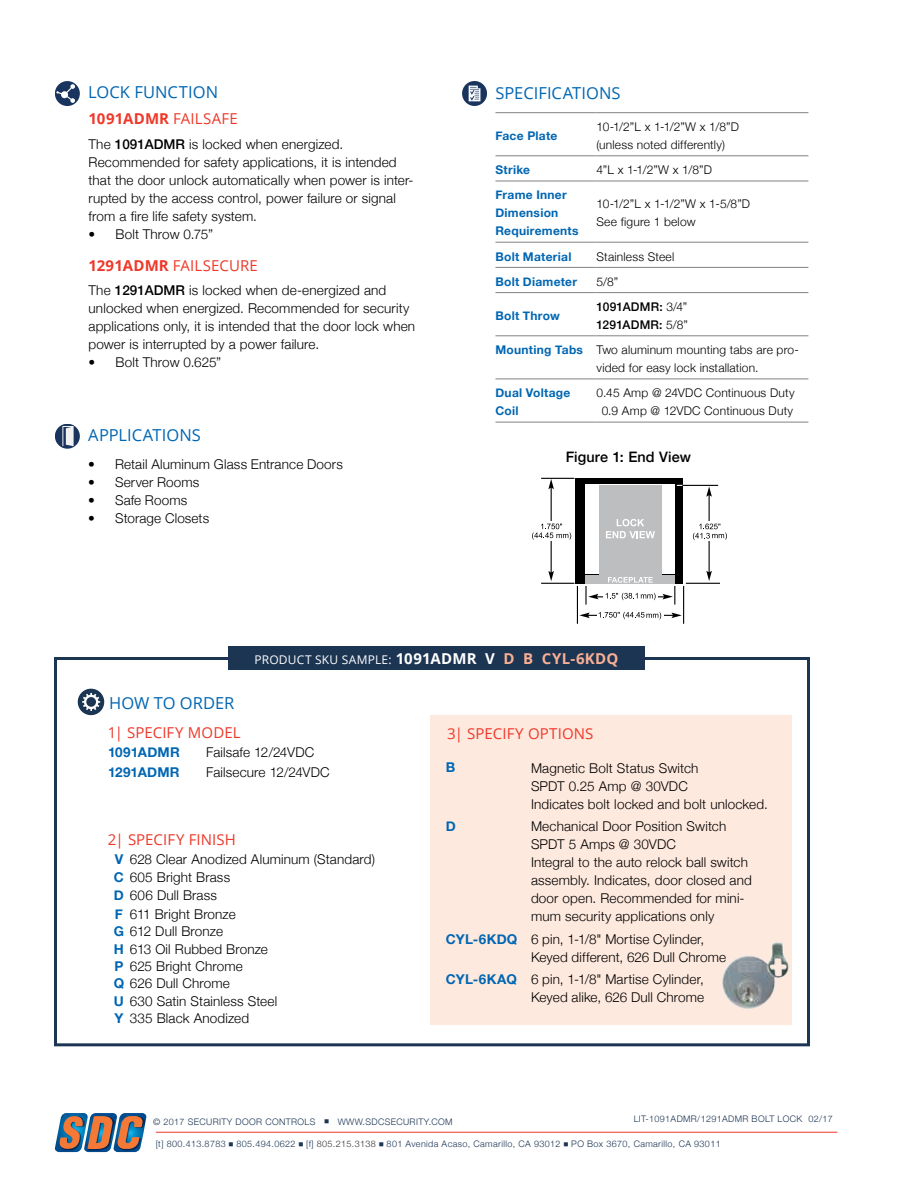
<style>
.page{position:relative;width:918px;height:1188px;background:#fff}
.page>*{position:absolute;margin:0;border:0;box-sizing:border-box;transform-origin:0 0}
.t1{font:16.5px "Open Sans";letter-spacing:.005em;color:#0066b3}
.t2{font:15px "Open Sans";letter-spacing:.005em;color:#ef3829}
.t3{font:700 15px "Open Sans";letter-spacing:.005em;color:#ef3829}
.t4{font:500 14.4px "Helvetica Neue";letter-spacing:.01em;color:#000}
.t5{font:300 13.5px/18px "Helvetica Neue";letter-spacing:.01em;color:#000}
.t6{font:700 13.5px "Helvetica Neue";letter-spacing:.01em;color:#0066b3}
.t7{font:300 12px/18px "Helvetica Neue";letter-spacing:.015em;color:#000}
.t8{font:700 12px/18px "Helvetica Neue";letter-spacing:.02em;color:#0066b3}
.t9{font:12px "Open Sans";letter-spacing:.015em;color:#fff}
.t10{font:500 12px/18px "Helvetica Neue";letter-spacing:.015em;color:#000}
.t11{font:300 9px "Helvetica Neue";letter-spacing:.04em;color:#1c3553}
.s1{font-weight:400}
.s2{font-weight:500}
.s3{font-weight:700}
.s4{font-weight:300}
.s5{font-weight:700;color:#0066b3}
.s6{font-weight:700;font-size:15px}
.s7{font-weight:700;font-size:15px;color:#f9af94}
.s8{color:#343433}
</style>
<div class="page">
<hr style="left:156px;top:1132px;width:681px;height:1px;background:#ef3829">
<svg style="left:54px;top:1113px;width:93px;height:39px"></svg>
<div style="left:54px;top:657px;width:756px;height:389px;border:3px solid #1c3553"></div>
<svg style="left:462px;top:81px;width:25px;height:25px"></svg>
<svg style="left:469px;top:86px;width:11px;height:15px"></svg>
<div style="left:430px;top:716px;width:362px;height:309px;background:#fee9de"></div>
<hr style="left:495px;top:112px;width:102px;height:1px;background:#808285">
<hr style="left:597px;top:112px;width:211px;height:1px;background:#808285">
<hr style="left:495px;top:155px;width:102px;height:1px;background:#808285">
<hr style="left:597px;top:155px;width:211px;height:1px;background:#808285">
<hr style="left:495px;top:181px;width:102px;height:1px;background:#808285">
<hr style="left:597px;top:181px;width:211px;height:1px;background:#808285">
<hr style="left:495px;top:242px;width:102px;height:1px;background:#808285">
<hr style="left:597px;top:242px;width:211px;height:1px;background:#808285">
<hr style="left:495px;top:267px;width:102px;height:1px;background:#808285">
<hr style="left:597px;top:267px;width:211px;height:1px;background:#808285">
<hr style="left:495px;top:292px;width:102px;height:1px;background:#808285">
<hr style="left:597px;top:292px;width:211px;height:1px;background:#808285">
<hr style="left:495px;top:335px;width:102px;height:1px;background:#808285">
<hr style="left:597px;top:335px;width:211px;height:1px;background:#808285">
<hr style="left:495px;top:379px;width:102px;height:1px;background:#808285">
<hr style="left:597px;top:379px;width:211px;height:1px;background:#808285">
<hr style="left:495px;top:422px;width:102px;height:1px;background:#808285">
<hr style="left:597px;top:422px;width:211px;height:1px;background:#808285">
<div style="left:576px;top:478px;width:107px;height:106px;background:#000"></div>
<div style="left:585px;top:484px;width:90px;height:90px;background:#fff"></div>
<div style="left:599px;top:485px;width:62px;height:89px;background:#bcbec0"></div>
<hr style="left:686px;top:583px;width:34px;height:1px;background:#000">
<hr style="left:541px;top:583px;width:33px;height:1px;background:#000">
<hr style="left:541px;top:478px;width:33px;height:1px;background:#000">
<hr style="left:682px;top:485px;width:36px;height:1px;background:#000">
<svg style="left:606px;top:519px;width:49px;height:19px"></svg>
<hr style="left:551px;top:487px;width:1px;height:86px;background:#000">
<svg style="left:548px;top:479px;width:6px;height:10px"></svg>
<svg style="left:548px;top:571px;width:6px;height:10px"></svg>
<hr style="left:709px;top:495px;width:1px;height:78px;background:#000">
<svg style="left:706px;top:486px;width:6px;height:11px"></svg>
<svg style="left:706px;top:571px;width:6px;height:10px"></svg>
<div style="left:530px;top:521px;width:42px;height:20px;background:#fff"></div>
<svg style="left:532px;top:524px;width:39px;height:16px"></svg>
<div style="left:687px;top:521px;width:44px;height:20px;background:#fff"></div>
<div style="left:585px;top:576px;width:90px;height:8px;background:#bcbec0"></div>
<svg style="left:608px;top:577px;width:45px;height:6px"></svg>
<hr style="left:683px;top:586px;width:1px;height:38px;background:#000">
<hr style="left:577px;top:586px;width:1px;height:38px;background:#000">
<hr style="left:588px;top:615px;width:85px;height:1px;background:#000">
<hr style="left:593px;top:596px;width:73px;height:1px;background:#000">
<svg style="left:579px;top:613px;width:11px;height:5px"></svg>
<svg style="left:671px;top:613px;width:11px;height:5px"></svg>
<div style="left:597px;top:606px;width:67px;height:19px;background:#fff"></div>
<svg style="left:599px;top:612px;width:62px;height:7px"></svg>
<svg style="left:585px;top:586px;width:14px;height:19px"></svg>
<svg style="left:663px;top:586px;width:12px;height:19px"></svg>
<div style="left:603px;top:591px;width:55px;height:11px;background:#fff"></div>
<svg style="left:606px;top:593px;width:50px;height:7px"></svg>
<svg style="left:693px;top:524px;width:34px;height:16px"></svg>
<div style="left:79px;top:689px;width:24px;height:25px;background:#1c3553;border-radius:12px"></div>
<div style="left:78px;top:689px;width:26px;height:26px;border:2px solid #1c3553;border-radius:50%"></div>
<svg style="left:82px;top:693px;width:18px;height:18px"></svg>
<div style="left:55px;top:81px;width:25px;height:25px;background:#19345d;border-radius:12px"></div>
<svg style="left:56px;top:84px;width:19px;height:19px"></svg>
<div style="left:228px;top:646px;width:417px;height:24px;background:#1c3553"></div>
<svg style="left:55px;top:424px;width:25px;height:25px"></svg>
<svg style="left:66px;top:428px;width:5px;height:16px"></svg>
<div style="left:63px;top:426px;width:10px;height:20px;border:1px solid #f1f1f1"></div>
<img style="left:722px;top:942px;width:67px;height:67px">
<p class="t1" style="left:88px;top:81px;width:131px">LOCK FUNCTION</p>
<p class="t3" style="left:89px;top:108px;width:151px">1091ADMR <span class="s1">FAILSAFE</span></p>
<p class="t5" style="left:89px;top:135px;width:327px">The <span class="s2">1091ADMR</span> is locked when energized.<br>Recommended for safety applications, it is intended that the door unlock automatically when power is inter&shy;rupted by the access control, power failure or signal from a fire life safety system.</p>
<p class="t5" style="left:89px;top:225px;width:126px">• Bolt Throw 0.75”</p>
<p class="t2" style="left:89px;top:255px;width:171px"><span class="s3">1291ADMR</span> FAILSECURE</p>
<p class="t5" style="left:89px;top:281px;width:328px">The <span class="s2">1291ADMR</span> is locked when de-energized and unlocked when energized. Recommended for security applications only, it is intended that the door lock when power is interrupted by a power failure.</p>
<p class="t5" style="left:89px;top:353px;width:134px">• Bolt Throw 0.625”</p>
<p class="t1" style="left:88px;top:423px;width:114px">APPLICATIONS</p>
<p class="t5" style="left:88px;top:455px;width:256px">• Retail Aluminum Glass Entrance Doors</p>
<p class="t5" style="left:88px;top:473px;width:113px">• Server Rooms</p>
<p class="t5" style="left:88px;top:491px;width:101px">• Safe Rooms</p>
<p class="t5" style="left:88px;top:509px;width:123px">• Storage Closets</p>
<p class="t1" style="left:495px;top:82px;width:127px">SPECIFICATIONS</p>
<p class="t8" style="left:495px;top:127px;width:63px">Face Plate</p>
<p class="t7" style="left:597px;top:118px;width:144px">10-1/2”L x 1-1/2”W x 1/8”D (unless noted differently)</p>
<p class="t8" style="left:495px;top:161px;width:36px">Strike</p>
<p class="t7" style="left:597px;top:161px;width:117px">4”L x 1-1/2”W x 1/8”D</p>
<p class="t8" style="left:495px;top:186px;width:85px">Frame Inner<br>Dimension<br>Requirements</p>
<p class="t7" style="left:597px;top:195px;width:155px">10-1/2”L x 1-1/2”W x 1-5/8”D<br>See figure 1 below</p>
<p class="t8" style="left:495px;top:247px;width:78px">Bolt Material</p>
<p class="t7" style="left:597px;top:247px;width:79px">Stainless Steel</p>
<p class="t8" style="left:495px;top:272px;width:83px">Bolt Diameter</p>
<p class="t7" style="left:597px;top:272px;width:23px">5/8”</p>
<p class="t8" style="left:495px;top:307px;width:66px">Bolt Throw</p>
<p class="t10" style="left:597px;top:298px;width:93px">1091ADMR: <span class="s4">3/4”<br></span>1291ADMR: <span class="s4">5/8”</span></p>
<p class="t7" style="left:597px;top:341px;width:204px;text-indent:-101px"><span class="s5">Mounting Tabs</span> Two aluminum mounting tabs are pro&shy;vided for easy lock installation.</p>
<p class="t8" style="left:495px;top:384px;width:76px">Dual Voltage<br>Coil</p>
<p class="t7" style="left:597px;top:384px;width:200px;text-align:center">0.45 Amp @ 24VDC Continuous Duty<br>0.9 Amp @ 12VDC Continuous Duty</p>
<p class="t4" style="left:566px;top:448px;width:127px">Figure 1: End View</p>
<p class="t1" style="left:109px;top:692px;width:127px">HOW TO ORDER</p>
<p class="t2" style="left:108px;top:722px;width:134px">1| SPECIFY MODEL</p>
<p class="t9" style="left:254px;top:651px;width:365px">PRODUCT SKU SAMPLE: <span class="s6">1091ADMR V</span> <span class="s7">D B CYL-6KDQ</span></p>
<p class="t2" style="left:447px;top:723px;width:148px">3| SPECIFY OPTIONS</p>
<p class="t6" style="left:108px;top:744px;width:73px">1091ADMR</p>
<p class="t5" style="left:206px;top:743px;width:109px">Failsafe 12/24VDC</p>
<p class="t6" style="left:108px;top:764px;width:73px">1291ADMR</p>
<p class="t5" style="left:206px;top:763px;width:125px">Failsecure 12/24VDC</p>
<p class="t2" style="left:108px;top:829px;width:129px">2| SPECIFY FINISH</p>
<p class="t5" style="left:114px;top:851px;width:263px;line-height:17.2px"><span class="s5">V</span> 628 Clear Anodized Aluminum (Standard)<br><span class="s5">C</span> 605 Bright Brass</p>
<p class="t5" style="left:114px;top:886px;width:123px;line-height:18.8px"><span class="s5">D</span> 606 Dull Brass<br><span class="s5">F</span> 611 Bright Bronze</p>
<p class="t5" style="left:114px;top:923px;width:165px;line-height:17.2px"><span class="s5">G</span> 612 Dull Bronze<br><span class="s5">H</span> 613 Oil Rubbed Bronze<br><span class="s5">P</span> 625 Bright Chrome<br><span class="s5">Q</span> 626 Dull Chrome<br><span class="s5">U</span> 630 Satin Stainless Steel<br><span class="s5">Y</span> 335 Black Anodized</p>
<p class="t6" style="left:446px;top:759px;width:11px">B</p>
<p class="t5" style="left:531px;top:759px;width:238px">Magnetic Bolt Status Switch<br>SPDT 0.25 Amp @ 30VDC<br>Indicates bolt locked and bolt unlocked.</p>
<p class="t6" style="left:446px;top:818px;width:12px">D</p>
<p class="t5" style="left:531px;top:817px;width:222px">Mechanical Door Position Switch<br>SPDT 5 Amps @ 30VDC<br>Integral to the auto relock ball switch assembly. Indicates, door closed and door open. Recommended for mini&shy;mum security applications only</p>
<p class="t5" style="left:531px;top:930px;width:197px;text-indent:-85px"><span class="s5">CYL-6KDQ</span> 6 pin, 1-1/8" Mortise Cylinder,<br>Keyed different, 626 Dull Chrome</p>
<p class="t5" style="left:446px;top:970px;width:260px;text-align:right"><span class="s5">CYL-6KAQ</span> 6 pin, 1-1/8" Martise Cylinder,<br>Keyed alike, 626 Dull Chrome</p>
<p class="t11" style="left:634px;top:1113px;width:201px">LIT-1091ADMR/1291ADMR BOLT LOCK 02/17</p>
<p class="t11" style="left:153px;top:1116px;width:301px">© 2017 SECURITY DOOR CONTROLS <sup>■</sup> WWW.SDCSECURITY.COM</p>
<p class="t11" style="left:156px;top:1139px;width:566px">[t] 800.413.8783 <sup>■</sup> 805.494.0622 <sup>■</sup> [f] <span class="s8">805.215.3138</span> <sup>■</sup> 801 Avenida Acaso, Camarillo, CA 93012 <sup>■</sup> PO Box 3670, Camarillo, CA 93011</p>
</div>
